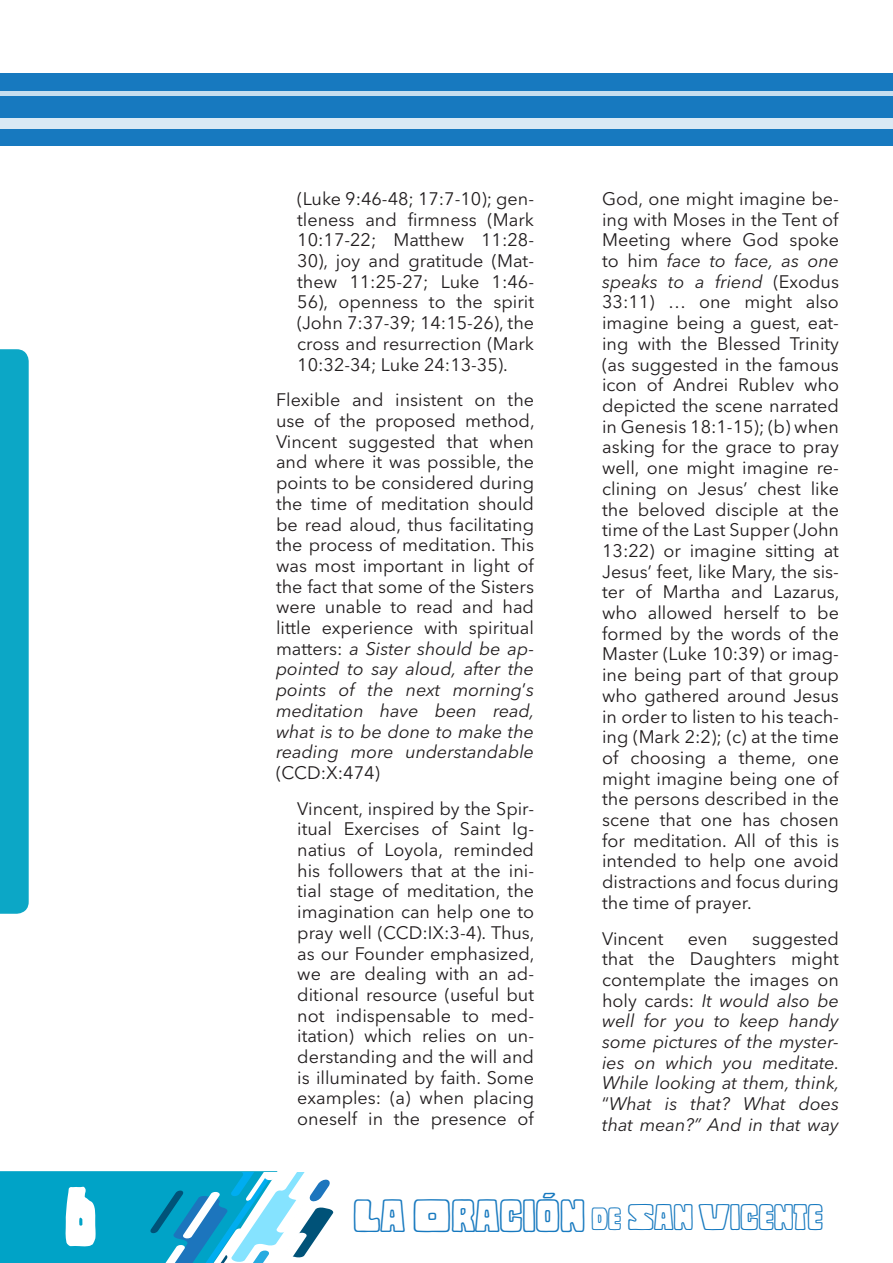
<style>
.page{position:relative;width:893px;height:1263px;background:#fff}
.page>*{position:absolute;margin:0;border:0;box-sizing:border-box;transform-origin:0 0}
.t1{font:78.75px "Copal Std Solid";color:#fff;scale:.67 1}
.t2{font:34.5px "Copal Std Outline";color:#1779bf}
.Cuerpo_A{font:18px/20.7px "Avenir Next LT Pro";color:#211d1e;text-align:justify}
.Cuerpo_A-2{font:italic 18px/20.7px "Avenir Next LT Pro";color:#211d1e;text-align:justify}
.s1{font-style:italic}
.s2{font-style:normal}
.s3{font-size:43.5px}
.s4{font-size:30px}
</style>
<div class="page">
<div style="left:0;top:349px;width:29px;height:565px;background:#0ca7c6"></div>
<div style="left:0;top:73px;width:893px;height:73px;background:#1779bf"></div>
<div style="left:0;top:91px;width:893px;height:5px;background:#c6deef"></div>
<div style="left:0;top:118px;width:893px;height:11px;background:#d9e9f4"></div>
<svg style="left:0;top:1171px;width:334px;height:92px"></svg>
<p class="Cuerpo_A" style="left:297px;top:188px;width:238px">(Luke 9:46-48; 17:7-10); gen&shy;tleness and firmness (Mark 10:17-22; Matthew 11:28- 30), joy and gratitude (Mat&shy;thew 11:25-27; Luke 1:46- 56), openness to the spirit (John 7:37-39; 14:15-26), the cross and resurrection (Mark 10:32-34; Luke 24:13-35).</p>
<p class="Cuerpo_A" style="left:276px;top:390px;width:260px">Flexible and insistent on the use of the proposed method, Vincent suggested that when and where it was possible, the points to be considered during the time of meditation should be read aloud, thus facilitating the process of meditation. This was most important in light of the fact that some of the Sisters were unable to read and had little experience with spiritual matters: <span class="s1">a Sister should be ap&shy;pointed to say aloud, after the points of the next morning</span>’<span class="s1">s meditation have been read, what is to be done to make the reading more understandable </span>(CCD:X:474)</p>
<p class="Cuerpo_A" style="left:297px;top:798px;width:239px">Vincent, inspired by the Spir&shy;itual Exercises of Saint Ig&shy;natius of Loyola, reminded his followers that at the ini&shy;tial stage of meditation, the imagination can help one to pray well (CCD:IX:3-4). Thus, as our Founder emphasized, we are dealing with an ad&shy;ditional resource (useful but not indispensable to med&shy;itation) which relies on un&shy;derstanding and the will and is illuminated by faith. Some examples: (a) when placing oneself in the presence of</p>
<p class="Cuerpo_A" style="left:602px;top:188px;width:239px">God, one might imagine be&shy;ing with Moses in the Tent of Meeting where God spoke to him <span class="s1">face to face, as one speaks to a friend</span> (Exodus 33:11) … one might also imagine being a guest, eat&shy;ing with the Blessed Trinity (as suggested in the famous icon of Andrei Rublev who depicted the scene narrated in Genesis 18:1-15); (b) when asking for the grace to pray well, one might imagine re&shy;clining on Jesus’ chest like the beloved disciple at the time of the Last Supper (John 13:22) or imagine sitting at Jesus’ feet, like Mary, the sis&shy;ter of Martha and Lazarus, who allowed herself to be formed by the words of the Master (Luke 10:39) or imag&shy;ine being part of that group who gathered around Jesus in order to listen to his teach&shy;ing (Mark 2:2); (c) at the time of choosing a theme, one might imagine being one of the persons described in the scene that one has chosen for meditation. All of this is intended to help one avoid distractions and focus during the time of prayer.</p>
<p class="Cuerpo_A" style="left:602px;top:928px;width:63px">Vincent</p>
<p class="Cuerpo_A" style="left:688px;top:928px;width:41px">even</p>
<p class="Cuerpo_A-2" style="left:602px;top:928px;width:239px;text-indent:150px"><span class="s2">suggested that the Daughters might contemplate the images on holy cards:</span> It would also be well for you to keep handy some pictures of the myster&shy;ies on which you meditate.<br>While looking at them, think, <span class="s2">“</span>What is that? What does that mean?” And in that way</p>
<h1 class="t1" style="left:65px;top:1175px;width:49px">6</h1>
<h2 class="t2" style="left:353px;top:1199px;width:471px"><span class="s3">LA ORACIÓN</span> <span class="s4">DE</span> SAN VICENTE</h2>
</div>
